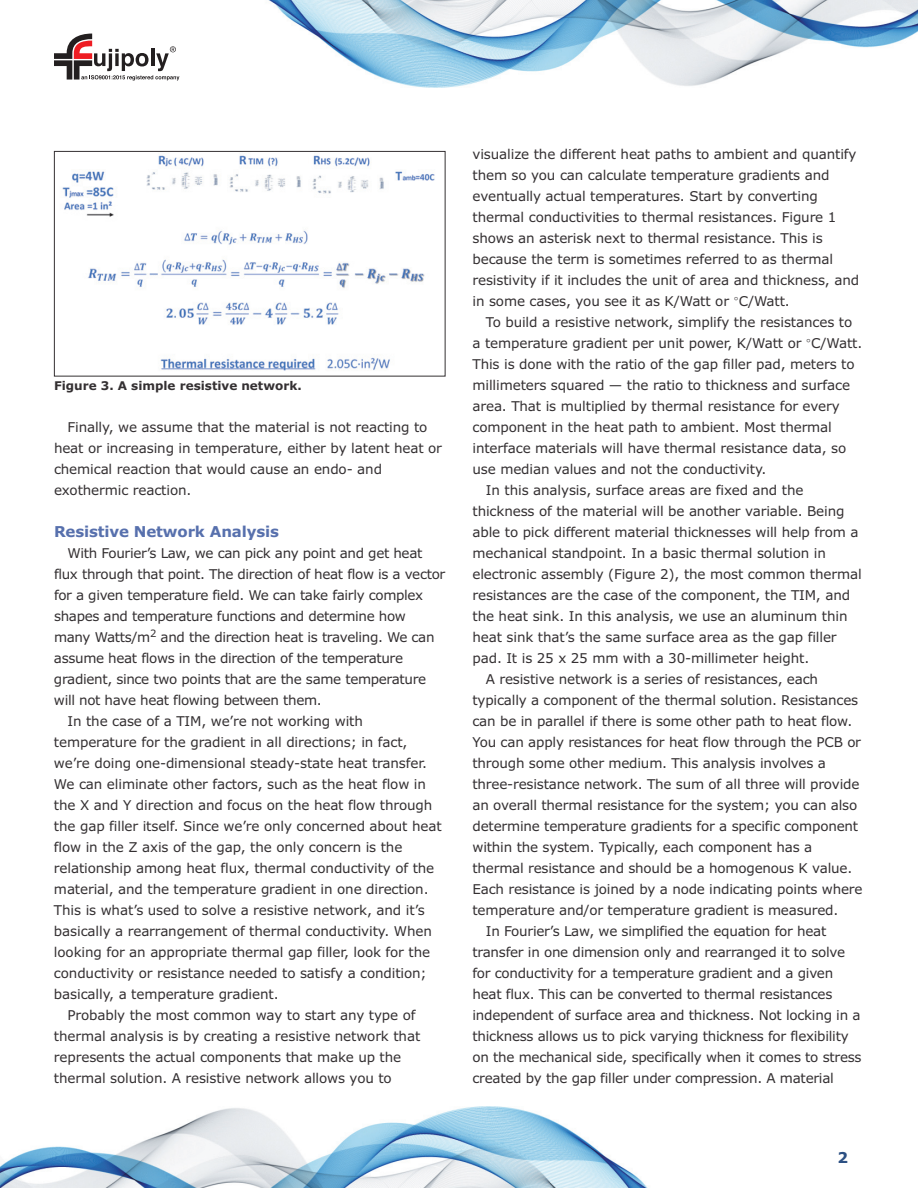
<style>
.page{position:relative;width:918px;height:1188px;background:#fff}
.page>*{position:absolute;margin:0;border:0;box-sizing:border-box;transform-origin:0 0}
.t1{font:700 15px "Verdana";letter-spacing:-.01em;color:#5770ad}
.t2{font:700 15px "Verdana";color:#2c5083}
.t3{font:13.5px/21px "Verdana";letter-spacing:-.01em;color:#343032}
.t4{font:700 12px "Verdana";color:#343032}
.s1{font-family:"New Baskerville"}
</style>
<div class="page">
<img style="left:0;top:1107px;width:648px;height:81px">
<img style="left:268px;top:0;width:650px;height:88px">
<svg style="left:54px;top:34px;width:125px;height:47px"></svg>
<img style="left:62px;top:155px;width:373px;height:216px">
<div style="left:54px;top:151px;width:392px;height:225px;border:1px solid #343032"></div>
<p class="t4" style="left:54px;top:381px;width:249px">Figure 3. A simple resistive network.</p>
<p class="t3" style="left:54px;top:418px;width:390px;text-indent:14px">Finally, we assume that the material is not reacting to heat or increasing in temperature, either by latent heat or chemical reaction that would cause an endo- and exothermic reaction.</p>
<p class="t1" style="left:54px;top:526px;width:226px">Resistive Network Analysis</p>
<p class="t3" style="left:68px;top:544px;width:356px">With Fourier’s Law, we can pick any point and get heat</p>
<p class="t3" style="left:54px;top:565px;width:393px">flux through that point. The direction of heat flow is a vector</p>
<p class="t3" style="left:54px;top:586px;width:371px">for a given temperature field. We can take fairly complex</p>
<p class="t3" style="left:54px;top:607px;width:353px">shapes and temperature functions and determine how</p>
<p class="t3" style="left:54px;top:628px;width:382px">many Watts/m<sup>2</sup> and the direction heat is traveling. We can</p>
<p class="t3" style="left:54px;top:649px;width:351px">assume heat flows in the direction of the temperature</p>
<p class="t3" style="left:54px;top:670px;width:374px">gradient, since two points that are the same temperature</p>
<p class="t3" style="left:54px;top:691px;width:269px">will not have heat flowing between them.</p>
<p class="t3" style="left:67px;top:712px;width:297px">In the case of a TIM, we’re not working with</p>
<p class="t3" style="left:54px;top:733px;width:355px">temperature for the gradient in all directions; in fact,</p>
<p class="t3" style="left:54px;top:754px;width:375px">we’re doing one-dimensional steady-state heat transfer.</p>
<p class="t3" style="left:54px;top:775px;width:373px">We can eliminate other factors, such as the heat flow in</p>
<p class="t3" style="left:54px;top:796px;width:380px">the X and Y direction and focus on the heat flow through</p>
<p class="t3" style="left:54px;top:817px;width:389px">the gap filler itself. Since we’re only concerned about heat</p>
<p class="t3" style="left:54px;top:838px;width:350px">flow in the Z axis of the gap, the only concern is the</p>
<p class="t3" style="left:54px;top:859px;width:382px">relationship among heat flux, thermal conductivity of the</p>
<p class="t3" style="left:54px;top:880px;width:376px">material, and the temperature gradient in one direction.</p>
<p class="t3" style="left:54px;top:901px;width:372px">This is what’s used to solve a resistive network, and it’s</p>
<p class="t3" style="left:54px;top:922px;width:380px">basically a rearrangement of thermal conductivity. When</p>
<p class="t3" style="left:54px;top:943px;width:378px">looking for an appropriate thermal gap filler, look for the</p>
<p class="t3" style="left:54px;top:964px;width:374px">conductivity or resistance needed to satisfy a condition;</p>
<p class="t3" style="left:54px;top:985px;width:226px">basically, a temperature gradient.</p>
<p class="t3" style="left:67px;top:1006px;width:350px">Probably the most common way to start any type of</p>
<p class="t3" style="left:54px;top:1027px;width:368px">thermal analysis is by creating a resistive network that</p>
<p class="t3" style="left:54px;top:1048px;width:349px">represents the actual components that make up the</p>
<p class="t3" style="left:54px;top:1069px;width:339px">thermal solution. A resistive network allows you to</p>
<p class="t3" style="left:472px;top:145px;width:388px">visualize the different heat paths to ambient and quantify them so you can calculate temperature gradients and eventually actual temperatures. Start by converting thermal conductivities to thermal resistances. Figure 1 shows an asterisk next to thermal resistance. This is because the term is sometimes referred to as thermal resistivity if it includes the unit of area and thickness, and in some cases, you see it as K/Watt or <span class="s1">°</span>C/Watt.</p>
<p class="t3" style="left:486px;top:313px;width:368px">To build a resistive network, simplify the resistances to</p>
<p class="t3" style="left:472px;top:334px;width:391px">a temperature gradient per unit power, K/Watt or <span class="s1">°</span>C/Watt.</p>
<p class="t3" style="left:472px;top:355px;width:384px">This is done with the ratio of the gap filler pad, meters to</p>
<p class="t3" style="left:472px;top:376px;width:379px">millimeters squared — the ratio to thickness and surface</p>
<p class="t3" style="left:472px;top:397px;width:369px">area. That is multiplied by thermal resistance for every</p>
<p class="t3" style="left:472px;top:418px;width:361px">component in the heat path to ambient. Most thermal</p>
<p class="t3" style="left:472px;top:439px;width:375px">interface materials will have thermal resistance data, so</p>
<p class="t3" style="left:472px;top:460px;width:296px">use median values and not the conductivity.</p>
<p class="t3" style="left:486px;top:481px;width:319px">In this analysis, surface areas are fixed and the</p>
<p class="t3" style="left:472px;top:502px;width:374px">thickness of the material will be another variable. Being</p>
<p class="t3" style="left:472px;top:523px;width:388px">able to pick different material thicknesses will help from a</p>
<p class="t3" style="left:472px;top:544px;width:355px">mechanical standpoint. In a basic thermal solution in</p>
<p class="t3" style="left:472px;top:565px;width:391px">electronic assembly (Figure 2), the most common thermal</p>
<p class="t3" style="left:472px;top:586px;width:379px">resistances are the case of the component, the TIM, and</p>
<p class="t3" style="left:472px;top:607px;width:377px">the heat sink. In this analysis, we use an aluminum thin</p>
<p class="t3" style="left:472px;top:628px;width:366px">heat sink that’s the same surface area as the gap filler</p>
<p class="t3" style="left:472px;top:649px;width:338px">pad. It is 25 x 25 mm with a 30-millimeter height.</p>
<p class="t3" style="left:486px;top:670px;width:334px">A resistive network is a series of resistances, each</p>
<p class="t3" style="left:472px;top:691px;width:387px">typically a component of the thermal solution. Resistances</p>
<p class="t3" style="left:472px;top:712px;width:382px">can be in parallel if there is some other path to heat flow.</p>
<p class="t3" style="left:472px;top:733px;width:390px">You can apply resistances for heat flow through the PCB or</p>
<p class="t3" style="left:472px;top:754px;width:355px">through some other medium. This analysis involves a</p>
<p class="t3" style="left:472px;top:775px;width:388px">three-resistance network. The sum of all three will provide</p>
<p class="t3" style="left:472px;top:796px;width:386px">an overall thermal resistance for the system; you can also</p>
<p class="t3" style="left:472px;top:817px;width:387px">determine temperature gradients for a specific component</p>
<p class="t3" style="left:472px;top:838px;width:341px">within the system. Typically, each component has a</p>
<p class="t3" style="left:472px;top:859px;width:381px">thermal resistance and should be a homogenous K value.</p>
<p class="t3" style="left:472px;top:880px;width:391px">Each resistance is joined by a node indicating points where</p>
<p class="t3" style="left:472px;top:901px;width:367px">temperature and/or temperature gradient is measured.</p>
<p class="t3" style="left:486px;top:922px;width:342px">In Fourier’s Law, we simplified the equation for heat</p>
<p class="t3" style="left:472px;top:943px;width:374px">transfer in one dimension only and rearranged it to solve</p>
<p class="t3" style="left:472px;top:964px;width:362px">for conductivity for a temperature gradient and a given</p>
<p class="t3" style="left:472px;top:985px;width:361px">heat flux. This can be converted to thermal resistances</p>
<p class="t3" style="left:472px;top:1006px;width:390px">independent of surface area and thickness. Not locking in a</p>
<p class="t3" style="left:472px;top:1027px;width:378px">thickness allows us to pick varying thickness for flexibility</p>
<p class="t3" style="left:472px;top:1048px;width:391px">on the mechanical side, specifically when it comes to stress</p>
<p class="t3" style="left:472px;top:1069px;width:363px">created by the gap filler under compression. A material</p>
<p class="t2" style="left:837px;top:1151px;width:12px">2</p>
</div>
